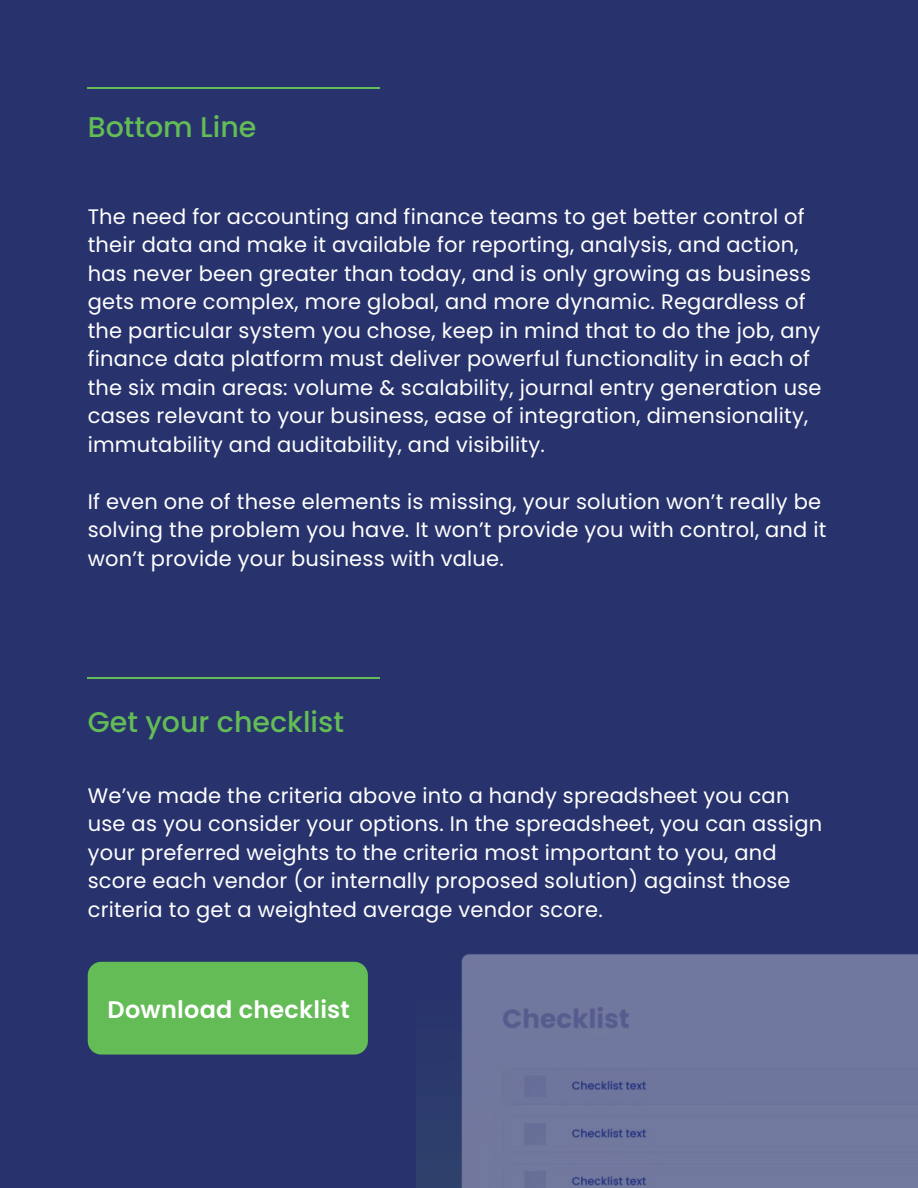
<style>
.page{position:relative;width:918px;height:1188px;background:#28336d}
.page>*{position:absolute;margin:0;border:0;box-sizing:border-box;transform-origin:0 0}
.t1{font:500 28.5px "Poppins";color:#63bc55}
.t2{font:600 24px "Poppins";letter-spacing:.01em;color:#fff}
.t3{font:21px/28.5px "Poppins";letter-spacing:.01em;color:#fff}
</style>
<div class="page">
<hr style="left:88px;top:88px;width:292px;height:1px;background:#63bc55">
<hr style="left:88px;top:678px;width:292px;height:1px;background:#63bc55">
<div style="left:88px;top:962px;width:280px;height:93px;background:#63bc55;border-radius:14px"></div>
<img style="left:417px;top:954px;width:501px;height:234px">
<h1 class="t1" style="left:88px;top:111px;width:170px">Bottom Line</h1>
<p class="t3" style="left:88px;top:202px;width:735px">The need for accounting and finance teams to get better control of their data and make it available for reporting, analysis, and action, has never been greater than today, and is only growing as business gets more complex, more global, and more dynamic. Regardless of the particular system you chose, keep in mind that to do the job, any finance data platform must deliver powerful functionality in each of the six main areas: volume &amp; scalability, journal entry generation use cases relevant to your business, ease of integration, dimensionality, immutability and auditability, and visibility.</p>
<p class="t3" style="left:88px;top:487px;width:740px">If even one of these elements is missing, your solution won’t really be solving the problem you have. It won’t provide you with control, and it won’t provide your business with value.</p>
<h1 class="t1" style="left:88px;top:706px;width:258px">Get your checklist</h1>
<p class="t3" style="left:88px;top:781px;width:736px">We’ve made the criteria above into a handy spreadsheet you can use as you consider your options. In the spreadsheet, you can assign your preferred weights to the criteria most important to you, and score each vendor (or internally proposed solution) against those criteria to get a weighted average vendor score.</p>
<p class="t2" style="left:108px;top:995px;width:244px">Download checklist</p>
</div>
